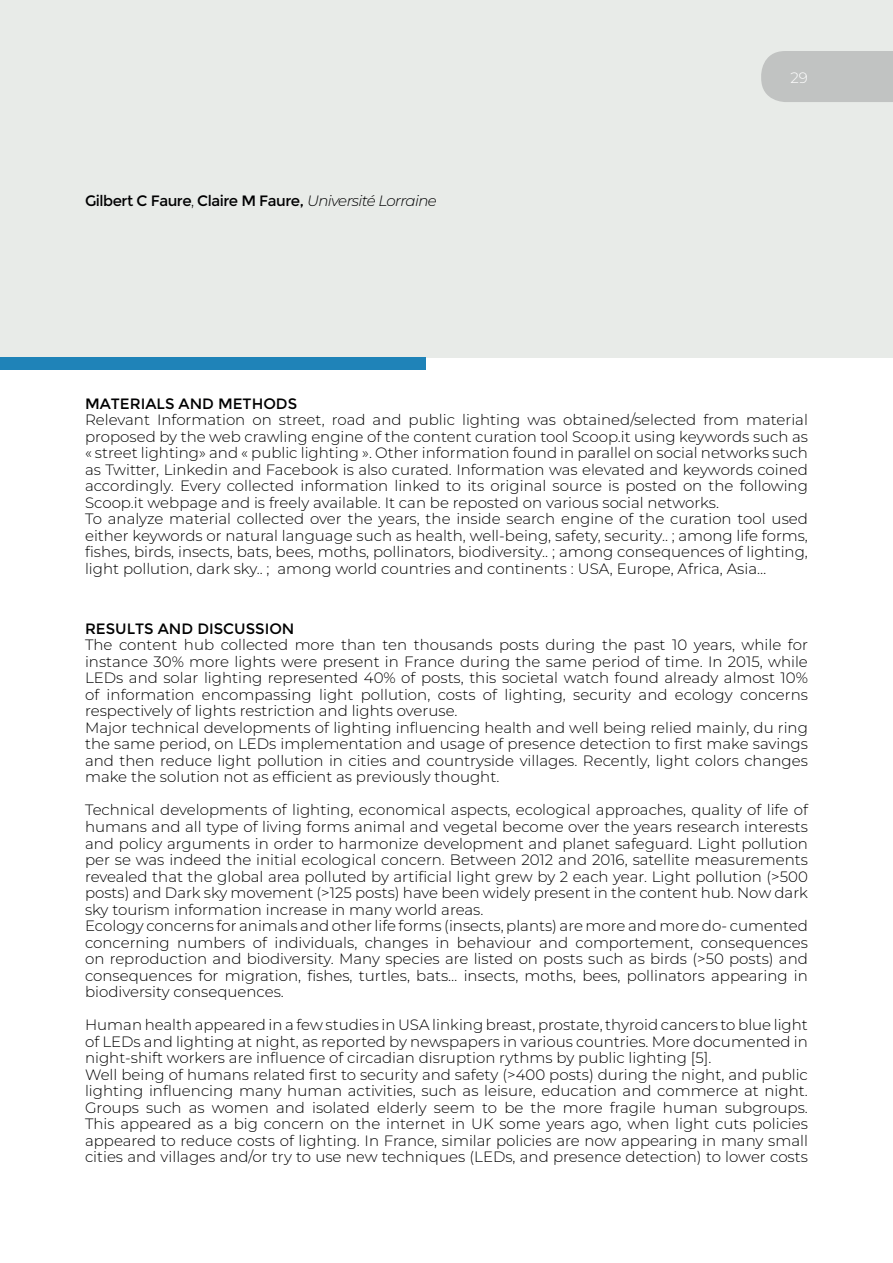
<style>
.page{position:relative;width:893px;height:1263px;background:#fff}
.page>*{position:absolute;margin:0;border:0;box-sizing:border-box;transform-origin:0 0}
.t1{font:300 15px/16.5px "Montserrat";color:#000001;text-align:justify}
.t2{font:15px "Montserrat";letter-spacing:-.03em;color:#000001}
.t3{font:15px "Montserrat";color:#000001}
.t4{font:300 15px "Montserrat";color:#fff}
.s1{font-weight:300}
.s2{font-weight:300;font-style:italic}
</style>
<div class="page">
<div style="left:0;top:0;width:893px;height:357px;background:#e8ebe8"></div>
<div style="left:0;top:357px;width:425px;height:13px;background:#1f83b8"></div>
<div style="left:761px;top:51px;width:132px;height:51px;background:#c1c3c2"></div>
<p class="t2" style="left:85px;top:192px;width:353px">Gilbert C Faure<span class="s1">,</span> Claire M Faure, <span class="s2">Université Lorraine</span></p>
<p class="t4" style="left:790px;top:67px;width:19px">29</p>
<p class="t3" style="left:85px;top:395px;width:214px">MATERIALS AND METHODS</p>
<p class="t1" style="left:85px;top:411px;width:724px">Relevant Information on street, road and public lighting was obtained/selected from material proposed by the web crawling engine of the content curation tool Scoop.it using keywords such as « street lighting» and « public lighting ». Other information found in parallel on social networks such as Twitter, Linkedin and Facebook is also curated. Information was elevated and keywords coined accordingly. Every collected information linked to its original source is posted on the following Scoop.it webpage and is freely available. It can be reposted on various social networks.</p>
<p class="t1" style="left:85px;top:510px;width:724px">To analyze material collected over the years, the inside search engine of the curation tool used either keywords or natural language such as health, well-being, safety, security.. ; among life forms, fishes, birds, insects, bats, bees, moths, pollinators, biodiversity.. ; among consequences of lighting, light pollution, dark sky.. ; among world countries and continents : USA, Europe, Africa, Asia…</p>
<p class="t3" style="left:85px;top:620px;width:211px">RESULTS AND DISCUSSION</p>
<p class="t1" style="left:85px;top:636px;width:724px">The content hub collected more than ten thousands posts during the past 10 years, while for instance 30% more lights were present in France during the same period of time. In 2015, while LEDs and solar lighting represented 40% of posts, this societal watch found already almost 10% of information encompassing light pollution, costs of lighting, security and ecology concerns respectively of lights restriction and lights overuse.</p>
<p class="t1" style="left:85px;top:719px;width:724px">Major technical developments of lighting influencing health and well being relied mainly, du ring the same period, on LEDs implementation and usage of presence detection to first make savings and then reduce light pollution in cities and countryside villages. Recently, light colors changes make the solution not as efficient as previously thought.</p>
<p class="t1" style="left:85px;top:801px;width:724px">Technical developments of lighting, economical aspects, ecological approaches, quality of life of humans and all type of living forms animal and vegetal become over the years research interests and policy arguments in order to harmonize development and planet safeguard. Light pollution per se was indeed the initial ecological concern. Between 2012 and 2016, satellite measurements revealed that the global area polluted by artificial light grew by 2 each year. Light pollution (&gt;500 posts) and Dark sky movement (&gt;125 posts) have been widely present in the content hub. Now dark sky tourism information increase in many world areas.</p>
<p class="t1" style="left:85px;top:917px;width:724px">Ecology concerns for animals and other life forms (insects, plants) are more and more do- cumented concerning numbers of individuals, changes in behaviour and comportement, consequences on reproduction and biodiversity. Many species are listed on posts such as birds (&gt;50 posts) and consequences for migration, fishes, turtles, bats… insects, moths, bees, pollinators appearing in biodiversity consequences.</p>
<p class="t1" style="left:85px;top:1016px;width:724px">Human health appeared in a few studies in USA linking breast, prostate, thyroid cancers to blue light of LEDs and lighting at night, as reported by newspapers in various countries. More documented in night-shift workers are influence of circadian disruption rythms by public lighting [5].</p>
<p class="t1" style="left:85px;top:1065px;width:724px">Well being of humans related first to security and safety (&gt;400 posts) during the night, and public lighting influencing many human activities, such as leisure, education and commerce at night.<br>Groups such as women and isolated elderly seem to be the more fragile human subgroups.<br>This appeared as a big concern on the internet in UK some years ago, when light cuts policies appeared to reduce costs of lighting. In France, similar policies are now appearing in many small cities and villages and/or try to use new techniques (LEDs, and presence detection) to lower costs</p>
</div>
